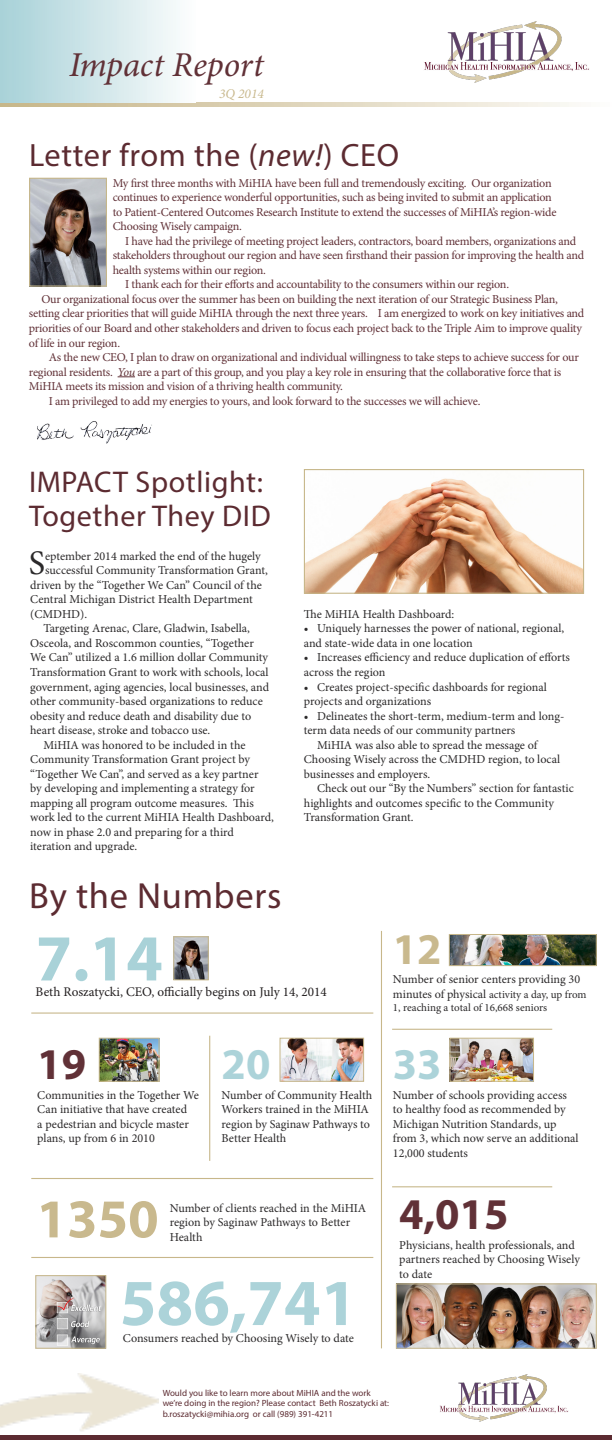
<style>
.page{position:relative;width:612px;height:1440px;background:#fff}
.page>*{position:absolute;margin:0;border:0;box-sizing:border-box;transform-origin:0 0}
.t1{font:700 66.1px "Myriad Pro";color:#acd3d9}
.t2{font:700 66.1px "Myriad Pro";color:#a9d2d8}
.t3{font:700 55px "Myriad Pro";color:#c9b98e}
.t4{font:700 44px "Myriad Pro";color:#613137}
.t5{font:700 44px "Myriad Pro";color:#acd3d9}
.t6{font:700 44px "Myriad Pro";color:#c9b98e}
.t7{font:36.5px "Myriad Pro";letter-spacing:.02em;color:#5c2b31}
.t8{font:italic 34.9px "Minion Pro";letter-spacing:-.005em;color:#613137}
.t9{font:34.5px "Minion Pro";color:#2b292a}
.t10{font:32.4px "Myriad Pro";letter-spacing:.02em;color:#5c2b31}
.t11{font:30.1px/34.1px "Myriad Pro";letter-spacing:.02em;color:#5c2b31}
.t12{font:italic 13.4px "Minion Pro";color:#c9b98e}
.t13{font:13.2px "Minion Pro";color:#231f20}
.t14{font:12.1px/14.5px "Minion Pro";color:#2b292a}
.t15{font:12.1px/14.5px "Minion Pro";letter-spacing:-.02em;color:#613137}
.t16{font:11px/13.2px "Minion Pro";color:#2b292a}
.t17{font:9px/10.8px "Myriad Pro";color:#5c2b31}
.s1{font-style:italic}
.s2{font-size:12.1px}
</style>
<div class="page">
<img style="left:424px;top:22px;width:165px;height:61px">
<img style="left:440px;top:1375px;width:128px;height:47px">
<img style="left:0;top:1374px;width:159px;height:62px">
<svg style="left:0;top:103px;width:572px;height:3px;background:#ded5bb"></svg>
<hr style="left:0;top:1436px;width:612px;height:4px;background:#5c2b31">
<div style="left:0;top:0;width:196px;height:103px;background:linear-gradient(to right,#a7d1d7,#fcfdfd)"></div>
<svg style="left:118px;top:377px;width:17px;height:1px"></svg>
<img style="left:31px;top:180px;width:74px;height:105px">
<div style="left:29px;top:178px;width:78px;height:109px;border:1px solid #c7b78a"></div>
<img style="left:176px;top:939px;width:31px;height:39px">
<div style="left:174px;top:937px;width:35px;height:43px;border:1px solid #c7b78a"></div>
<img style="left:101px;top:1040px;width:56px;height:40px">
<div style="left:99px;top:1038px;width:60px;height:44px;border:1px solid #c7b78a"></div>
<img style="left:282px;top:1040px;width:80px;height:40px">
<div style="left:280px;top:1038px;width:84px;height:44px;border:1px solid #c7b78a"></div>
<img style="left:452px;top:1040px;width:80px;height:40px">
<div style="left:450px;top:1038px;width:84px;height:44px;border:1px solid #c7b78a"></div>
<img style="left:451px;top:936px;width:143px;height:28px">
<div style="left:449px;top:934px;width:147px;height:32px;border:1px solid #c7b78a"></div>
<img style="left:306px;top:478px;width:276px;height:114px">
<div style="left:304px;top:469px;width:280px;height:125px;border:1px solid #c7b78a"></div>
<img style="left:38px;top:1277px;width:66px;height:69px">
<div style="left:36px;top:1275px;width:70px;height:73px;border:1px solid #c7b78a"></div>
<img style="left:398px;top:1286px;width:196px;height:60px">
<div style="left:396px;top:1284px;width:200px;height:64px;border:1px solid #c7b78a"></div>
<img style="left:37px;top:421px;width:115px;height:23px">
<hr style="left:381px;top:931px;width:1px;height:417px;background:#c7b78a">
<hr style="left:209px;top:1036px;width:1px;height:125px;background:#c7b78a">
<hr style="left:392px;top:1029px;width:160px;height:1px;background:#c7b78a">
<hr style="left:31px;top:1013px;width:342px;height:1px;background:#c7b78a">
<hr style="left:31px;top:1178px;width:342px;height:1px;background:#c7b78a">
<hr style="left:31px;top:1257px;width:342px;height:1px;background:#c7b78a">
<hr style="left:392px;top:1186px;width:160px;height:1px;background:#c7b78a">
<p class="t8" style="left:69px;top:41px;width:196px">Impact Report</p>
<p class="t12" style="left:219px;top:85px;width:46px">3Q 2014</p>
<p class="t10" style="left:29px;top:135px;width:371px">Letter from the (<span class="s1">new!</span>) CEO</p>
<p class="t15" style="left:113px;top:176px;width:445px">My first three months with MiHIA have been full and tremendously exciting. Our organization continues to experience wonderful opportunities, such as being invited to submit an application to Patient‑Centered Outcomes Research Institute to extend the successes of MiHIA’s region-wide Choosing Wisely campaign.</p>
<p class="t15" style="left:113px;top:234px;width:473px;text-indent:13px">I have had the privilege of meeting project leaders, contractors, board members, organizations and stakeholders throughout our region and have seen firsthand their passion for improving the health and health systems within our region.</p>
<p class="t15" style="left:125px;top:277px;width:385px">I thank each for their efforts and accountability to the consumers within our region.</p>
<p class="t15" style="left:29px;top:292px;width:557px;text-indent:13px">Our organizational focus over the summer has been on building the next iteration of our Strategic Business Plan, setting clear priorities that will guide MiHIA through the next three years. I am energized to work on key initiatives and priorities of our Board and other stakeholders and driven to focus each project back to the Triple Aim to improve quality of life in our region.</p>
<p class="t15" style="left:29px;top:350px;width:551px;text-indent:20px">As the new CEO, I plan to draw on organizational and individual willingness to take steps to achieve success for our regional residents. <span class="s1">You</span> are a part of this group, and you play a key role in ensuring that the collaborative force that is<br>MiHIA meets its mission and vision of a thriving health community.</p>
<p class="t15" style="left:49px;top:394px;width:433px">I am privileged to add my energies to yours, and look forward to the successes we will achieve.</p>
<p class="t11" style="left:29px;top:464px;width:243px">IMPACT Spotlight:<br>Together They DID</p>
<p class="t9" style="left:29px;top:540px;width:18px">S</p>
<p class="t14" style="left:45px;top:549px;width:217px">eptember 2014 marked the end of the hugely</p>
<p class="t14" style="left:45px;top:563px;width:224px">successful Community Transformation Grant,</p>
<p class="t14" style="left:30px;top:578px;width:233px">driven by the “Together We Can” Council of the</p>
<p class="t14" style="left:30px;top:592px;width:224px">Central Michigan District Health Department</p>
<p class="t14" style="left:30px;top:607px;width:58px">(CMDHD).</p>
<p class="t14" style="left:30px;top:621px;width:240px;text-indent:13px">Targeting Arenac, Clare, Gladwin, Isabella, Osceola, and Roscommon counties, “Together We Can” utilized a 1.6 million dollar Community Transformation Grant to work with schools, local government, aging agencies, local businesses, and other community-based organizations to reduce obesity and reduce death and disability due to heart disease, stroke and tobacco use.</p>
<p class="t14" style="left:30px;top:738px;width:245px;text-indent:13px">MiHIA was honored to be included in the Community Transformation Grant project by “Together We Can”, and served as a key partner<br>by developing and implementing a strategy for mapping all program outcome measures. This work led to the current MiHIA Health Dashboard, now in phase 2.0 and preparing for a third iteration and upgrade.</p>
<p class="t7" style="left:29px;top:873px;width:254px">By the Numbers</p>
<p class="t14" style="left:304px;top:607px;width:152px">The MiHIA Health Dashboard:</p>
<p class="t14" style="left:304px;top:621px;width:262px">• Uniquely harnesses the power of national, regional, and state-wide data in one location</p>
<p class="t14" style="left:304px;top:650px;width:268px">• Increases efficiency and reduce duplication of efforts across the region</p>
<p class="t14" style="left:304px;top:679px;width:245px">• Creates project-specific dashboards for regional projects and organizations</p>
<p class="t14" style="left:304px;top:709px;width:261px">• Delineates the short-term, medium-term and long&shy;term data needs of our community partners</p>
<p class="t14" style="left:304px;top:738px;width:258px;text-indent:13px">MiHIA was also able to spread the message of<br>Choosing Wisely across the CMDHD region, to local businesses and employers.</p>
<p class="t14" style="left:304px;top:781px;width:271px;text-indent:13px">Check out our “By the Numbers” section for fantastic highlights and outcomes specific to the Community<br>Transformation Grant.</p>
<p class="t2" style="left:36px;top:915px;width:129px">7.14</p>
<p class="t13" style="left:36px;top:983px;width:293px">Beth Roszatycki, CEO, officially begins on July 14, 2014</p>
<p class="t4" style="left:37px;top:1036px;width:50px">19</p>
<p class="t14" style="left:37px;top:1087px;width:163px">Communities in the Together We<br>Can initiative that have created<br>a pedestrian and bicycle master plans, up from 6 in 2010</p>
<p class="t5" style="left:222px;top:1036px;width:50px">20</p>
<p class="t14" style="left:222px;top:1087px;width:152px">Number of Community Health<br>Workers trained in the MiHIA region by Saginaw Pathways to<br>Better Health</p>
<p class="t6" style="left:393px;top:920px;width:50px">12</p>
<p class="t14" style="left:393px;top:972px;width:189px">Number of senior centers providing 30</p>
<p class="t16" style="left:393px;top:988px;width:195px"><span class="s2">minutes of physical</span> activity a day, up from<br>1, reaching a total of 16,668 seniors</p>
<p class="t5" style="left:393px;top:1036px;width:50px">33</p>
<p class="t14" style="left:393px;top:1087px;width:187px">Number of schools providing access to healthy food as recommended by<br>Michigan Nutrition Standards, up from 3, which now serve an additional<br>12,000 students</p>
<p class="t3" style="left:36px;top:1183px;width:124px">1350</p>
<p class="t14" style="left:170px;top:1201px;width:198px">Number of clients reached in the MiHIA region by Saginaw Pathways to Better<br>Health</p>
<p class="t4" style="left:399px;top:1186px;width:111px">4,015</p>
<p class="t14" style="left:399px;top:1238px;width:182px">Physicians, health professionals, and partners reached by Choosing Wisely to date</p>
<p class="t1" style="left:120px;top:1260px;width:239px">586, 741</p>
<p class="t14" style="left:123px;top:1331px;width:233px">Consumers reached by Choosing Wisely to date</p>
<p class="t17" style="left:163px;top:1387px;width:228px">Would you like to learn more about MiHIA and the work we’re doing in the region? Please contact Beth Roszatycki at:</p>
<p class="t17" style="left:163px;top:1409px;width:172px">b.roszatycki@mihia.org or call (989) 391-4211</p>
</div>
